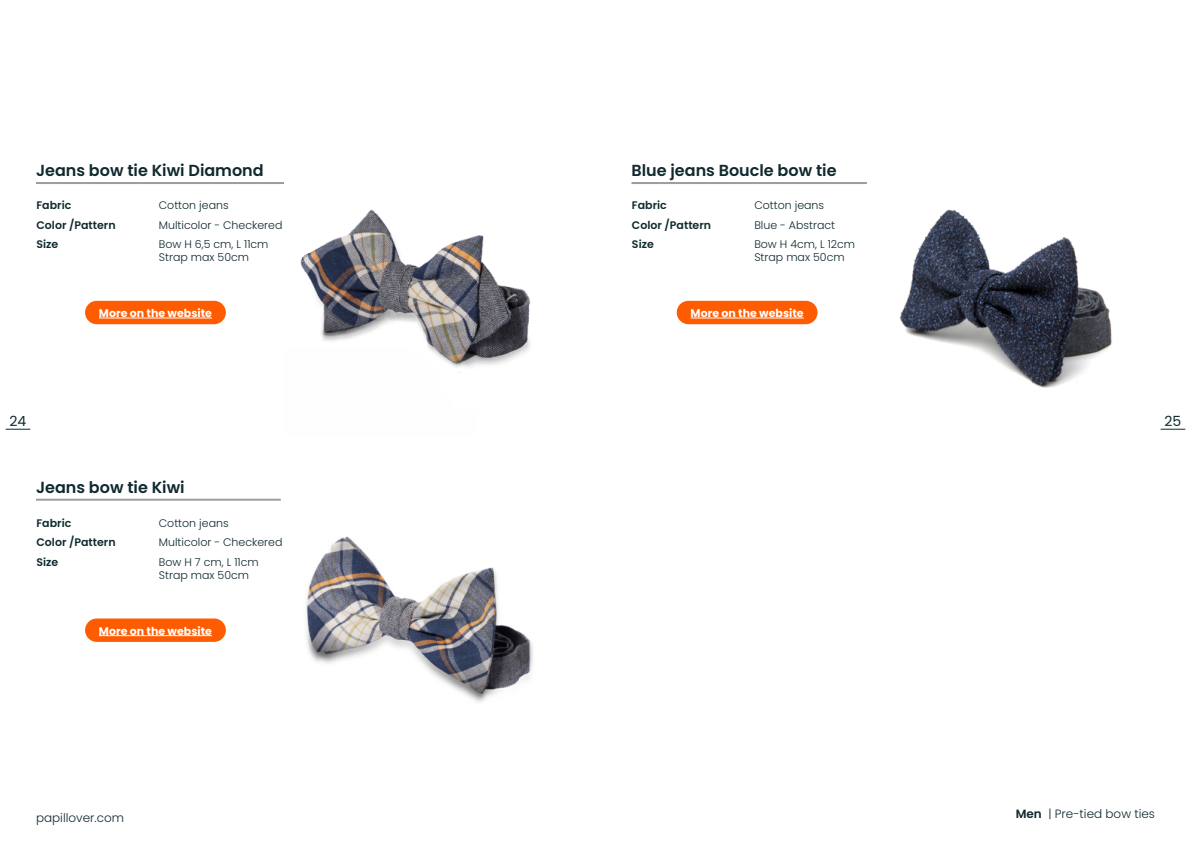
<style>
.page{position:relative;width:1191px;height:842px;background:#fff}
.page>*{position:absolute;margin:0;border:0;box-sizing:border-box;transform-origin:0 0}
.t1{font:600 16px "Poppins";color:#0f292e}
.t2{font:14px "Poppins";color:#0f292e}
.t3{font:300 12px "Poppins";color:#0f292e}
.t4{font:300 11px/13.2px "Poppins";color:#0f292e}
.t5{font:600 11px "Poppins";color:#0f292e}
.t6{font:700 11px "Poppins";color:#fff}
.s1{font-weight:600}
</style>
<div class="page">
<svg style="left:1160px;top:429px;width:25px;height:1px"></svg>
<svg style="left:6px;top:429px;width:24px;height:1px"></svg>
<img style="left:899px;top:209px;width:213px;height:179px">
<hr style="left:631px;top:182px;width:236px;height:2px;background:#9d9d9c">
<img style="left:306px;top:536px;width:227px;height:166px">
<hr style="left:36px;top:499px;width:245px;height:2px;background:#9d9d9c">
<hr style="left:36px;top:182px;width:324px;height:2px;background:#9d9d9c">
<img style="left:284px;top:182px;width:247px;height:191px">
<div style="left:676px;top:301px;width:141px;height:23px;background:#ff5b00;border-radius:12px"></div>
<div style="left:85px;top:301px;width:141px;height:23px;background:#ff5b00;border-radius:12px"></div>
<hr style="left:690px;top:318px;width:113px;height:1px;background:#fff">
<hr style="left:99px;top:318px;width:113px;height:1px;background:#fff">
<div style="left:85px;top:618px;width:141px;height:24px;background:#ff5b00;border-radius:12px"></div>
<hr style="left:99px;top:635px;width:113px;height:1px;background:#fff">
<h1 class="t1" style="left:36px;top:161px;width:229px">Jeans bow tie Kiwi Diamond</h1>
<p class="t5" style="left:36px;top:199px;width:36px">Fabric</p>
<p class="t4" style="left:159px;top:199px;width:71px">Cotton jeans</p>
<p class="t5" style="left:36px;top:218px;width:81px">Color /Pattern</p>
<p class="t4" style="left:159px;top:218px;width:125px">Multicolor - Checkered</p>
<p class="t5" style="left:36px;top:238px;width:23px">Size</p>
<p class="t4" style="left:159px;top:238px;width:111px">Bow H 6,5 cm, L 11cm<br>Strap max 50cm</p>
<h1 class="t1" style="left:631px;top:161px;width:206px">Blue jeans Boucle bow tie</h1>
<p class="t5" style="left:632px;top:199px;width:36px">Fabric</p>
<p class="t4" style="left:754px;top:199px;width:71px">Cotton jeans</p>
<p class="t5" style="left:632px;top:218px;width:81px">Color /Pattern</p>
<p class="t4" style="left:754px;top:218px;width:82px">Blue - Abstract</p>
<p class="t5" style="left:632px;top:238px;width:23px">Size</p>
<p class="t4" style="left:754px;top:238px;width:102px">Bow H 4cm, L 12cm<br>Strap max 50cm</p>
<p class="t6" style="left:99px;top:307px;width:115px">More on the website</p>
<p class="t6" style="left:690px;top:307px;width:115px">More on the website</p>
<p class="t2" style="left:10px;top:413px;width:18px">24</p>
<p class="t2" style="left:1164px;top:413px;width:18px">25</p>
<h1 class="t1" style="left:36px;top:478px;width:150px">Jeans bow tie Kiwi</h1>
<p class="t5" style="left:36px;top:516px;width:36px">Fabric</p>
<p class="t4" style="left:159px;top:516px;width:71px">Cotton jeans</p>
<p class="t5" style="left:36px;top:536px;width:81px">Color /Pattern</p>
<p class="t4" style="left:159px;top:536px;width:125px">Multicolor - Checkered</p>
<p class="t5" style="left:36px;top:555px;width:23px">Size</p>
<p class="t4" style="left:159px;top:555px;width:101px">Bow H 7 cm, L 11cm<br>Strap max 50cm</p>
<p class="t6" style="left:99px;top:624px;width:115px">More on the website</p>
<p class="t3" style="left:36px;top:811px;width:90px">papillover.com</p>
<p class="t3" style="left:1015px;top:806px;width:141px"><span class="s1">Men</span> | Pre-tied bow ties</p>
</div>
